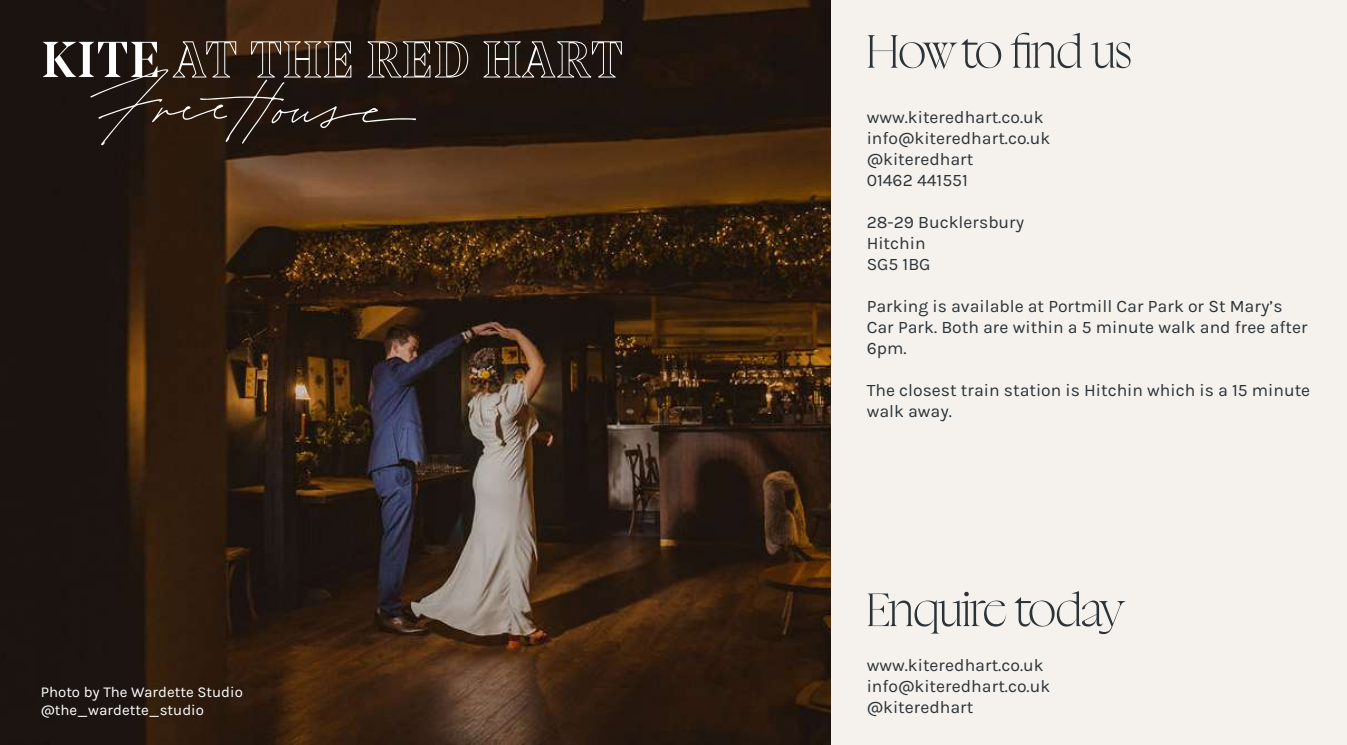
<style>
.page{position:relative;width:1347px;height:745px;background:#fff}
.page>*{position:absolute;margin:0;border:0;box-sizing:border-box;transform-origin:0 0}
.t1{font:50px "Boogy Brut Poster WEBL White";color:#2b3338}
.t2{font:500 50px "Noe Display";color:#fff}
.t3{font:17.5px/21px "Karla";color:#2b3338}
.t4{font:15px/18px "Karla";color:#fff}
</style>
<div class="page">
<div style="left:0;top:0;width:1346px;height:744px;background:#f5f2ed"></div>
<img style="left:0;top:0;width:830px;height:744px">
<svg style="left:90px;top:41px;width:378px;height:104px;background:#322720"></svg>
<svg style="left:483px;top:41px;width:139px;height:37px;background:#413a36"></svg>
<h1 class="t2" style="left:42px;top:28px;width:120px">KITE</h1>
<p class="t4" style="left:41px;top:683px;width:204px">Photo by The Wardette Studio @the_wardette_studio</p>
<h1 class="t1" style="left:866px;top:21px;width:266px">How to find us</h1>
<p class="t3" style="left:866px;top:107px;width:185px">www.kiteredhart.co.uk info@kiteredhart.co.uk @kiteredhart<br>01462 441551</p>
<p class="t3" style="left:866px;top:212px;width:159px">28-29 Bucklersbury<br>Hitchin<br>SG5 1BG</p>
<p class="t3" style="left:866px;top:296px;width:442px">Parking is available at Portmill Car Park or St Mary’s<br>Car Park. Both are within a 5 minute walk and free after<br>6pm.</p>
<p class="t3" style="left:866px;top:380px;width:445px">The closest train station is Hitchin which is a 15 minute walk away.</p>
<h1 class="t1" style="left:866px;top:579px;width:256px">Enquire today</h1>
<p class="t3" style="left:866px;top:654px;width:185px">www.kiteredhart.co.uk info@kiteredhart.co.uk @kiteredhart</p>
</div>
